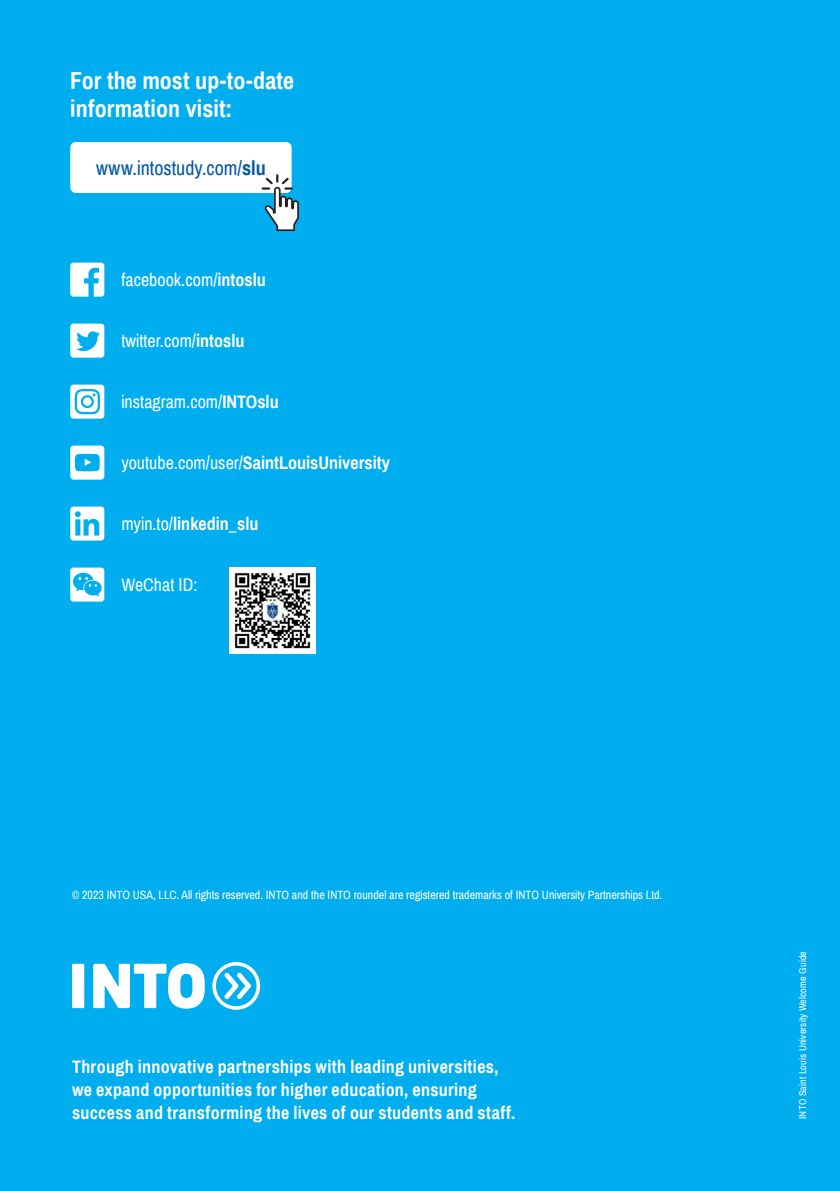
<style>
.page{position:relative;width:840px;height:1191px;background:#fff}
.page>*{position:absolute;margin:0;border:0;box-sizing:border-box;transform-origin:0 0}
.t1{font:700 24px/28px "Archivo Narrow";letter-spacing:.005em;color:#fff}
.t2{font:20px "Archivo Narrow";color:#0158a6}
.t3{font:700 18px/23px "Archivo Narrow";letter-spacing:.015em;color:#fff}
.t4{font:18px "Archivo Narrow";color:#fff}
.t5{font:12px "Archivo Narrow";color:#fff}
.t6{font:10px "Archivo Narrow";letter-spacing:.015em;color:#fff}
.s1{font-weight:700}
.s2{font-weight:400}
</style>
<div class="page">
<div style="left:0;top:0;width:839px;height:1191px;background:#00aeef"></div>
<div style="left:70px;top:142px;width:221px;height:51px;background:#fff;border-radius:6px"></div>
<svg style="left:261px;top:174px;width:38px;height:57px"></svg>
<div style="left:72px;top:963px;width:12px;height:45px;background:#fff"></div>
<svg style="left:93px;top:963px;width:111px;height:45px"></svg>
<svg style="left:212px;top:962px;width:48px;height:47px"></svg>
<img style="left:229px;top:567px;width:86px;height:86px">
<svg style="left:70px;top:263px;width:34px;height:34px"></svg>
<svg style="left:70px;top:323px;width:34px;height:35px"></svg>
<svg style="left:70px;top:445px;width:34px;height:34px"></svg>
<svg style="left:70px;top:384px;width:34px;height:34px"></svg>
<svg style="left:70px;top:567px;width:34px;height:34px"></svg>
<svg style="left:70px;top:506px;width:34px;height:34px"></svg>
<p class="t1" style="left:70px;top:67px;width:225px">For the most up-to-date information visit:</p>
<p class="t2" style="left:96px;top:156px;width:171px">www.intostudy.com/<span class="s1">slu</span></p>
<p class="t4" style="left:121px;top:269px;width:146px">facebook.com/<span class="s1">intoslu</span></p>
<p class="t4" style="left:121px;top:330px;width:125px">twitter.com/<span class="s1">intoslu</span></p>
<p class="t4" style="left:121px;top:391px;width:159px">instagram.com/<span class="s1">INTOslu</span></p>
<p class="t3" style="left:121px;top:451px;width:270px"><span class="s2">youtube.com/user/</span>SaintLouisUniversity</p>
<p class="t3" style="left:121px;top:512px;width:139px"><span class="s2">myin.to/</span>linkedin_slu</p>
<p class="t4" style="left:121px;top:574px;width:78px">WeChat ID:</p>
<p class="t5" style="left:72px;top:887px;width:591px">© 2023 INTO USA, LLC. All rights reserved. INTO and the INTO roundel are registered trademarks of INTO University Partnerships Ltd.</p>
<p class="t3" style="left:72px;top:1055px;width:444px">Through innovative partnerships with leading universities, we expand opportunities for higher education, ensuring success and transforming the lives of our students and staff.</p>
<p class="t6" style="left:796px;top:1119px;width:169px;rotate:-90deg">INTO Saint Louis University Welcome Guide</p>
</div>
